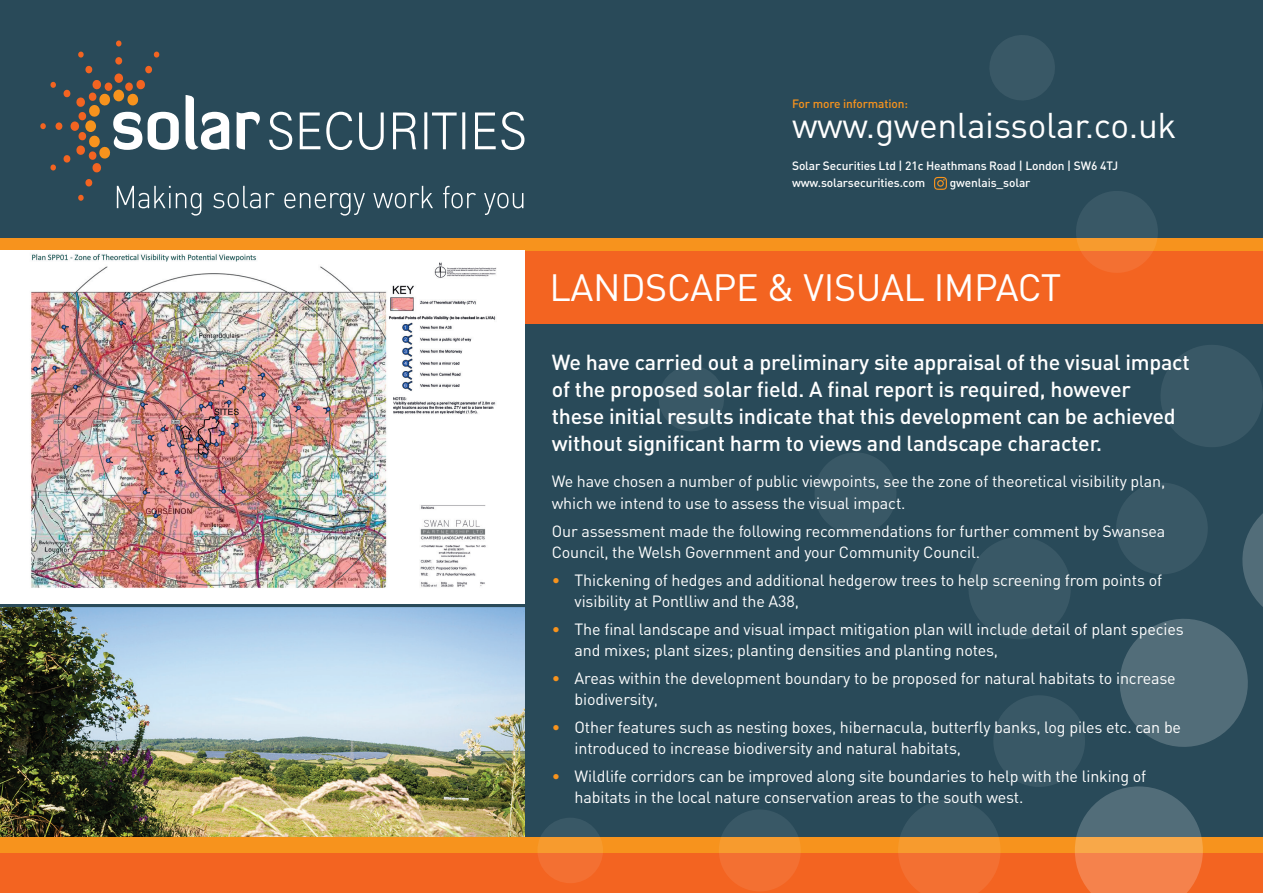
<style>
.page{position:relative;width:1263px;height:893px;background:#294a59}
.page>*{position:absolute;margin:0;border:0;box-sizing:border-box;transform-origin:0 0}
.Main_Header{font:37.65px "DIN";letter-spacing:-.01em;color:#fff}
.Body{font:35.4px "DIN";letter-spacing:-.01em;color:#fff}
.t1{font:500 21.45px/26.8px "DIN";letter-spacing:-.01em;color:#fff}
.Body_smaller{font:16.05px/21.5px "DIN";letter-spacing:-.01em;color:#fff}
.Address{font:500 12px "DIN";letter-spacing:-.01em;color:#fff}
.Body-2{font:500 12px "DIN";letter-spacing:-.01em;color:#f7931d}
.s1{color:#f7931d}
</style>
<div class="page">
<div style="left:0;top:238px;width:1263px;height:86px;background:#f36421"></div>
<div style="left:0;top:238px;width:1263px;height:13px;background:#f7931d"></div>
<div style="left:115px;top:57px;width:7px;height:8px;background:#f36421;border-radius:50%"></div>
<svg style="left:116px;top:41px;width:5px;height:6px"></svg>
<svg style="left:50px;top:81px;width:6px;height:7px"></svg>
<svg style="left:50px;top:164px;width:6px;height:7px"></svg>
<svg style="left:78px;top:51px;width:6px;height:7px"></svg>
<div style="left:56px;top:122px;width:6px;height:8px;background:#f36421;border-radius:50%"></div>
<svg style="left:40px;top:123px;width:6px;height:6px"></svg>
<svg style="left:153px;top:51px;width:7px;height:7px"></svg>
<svg style="left:63px;top:65px;width:461px;height:151px"></svg>
<img style="left:0;top:251px;width:524px;height:348px">
<img style="left:0;top:607px;width:524px;height:230px">
<div style="left:0;top:852px;width:1263px;height:41px;background:#f36421"></div>
<div style="left:0;top:837px;width:1263px;height:15px;background:#f7931d"></div>
<svg style="left:659px;top:366px;width:65px;height:65px"></svg>
<svg style="left:1076px;top:191px;width:82px;height:82px"></svg>
<svg style="left:990px;top:35px;width:65px;height:65px"></svg>
<svg style="left:719px;top:809px;width:82px;height:82px;fill:#f37032"></svg>
<svg style="left:537px;top:818px;width:66px;height:65px"></svg>
<svg style="left:814px;top:345px;width:449px;height:548px"></svg>
<svg style="left:934px;top:177px;width:13px;height:13px"></svg>
<p class="Body-2" style="left:792px;top:96px;width:117px">For more information:</p>
<p class="Body" style="left:792px;top:103px;width:386px">www.gwenlaissolar.co.uk</p>
<p class="Address" style="left:792px;top:158px;width:327px">Solar Securities Ltd | 21c Heathmans Road | London | SW6 4TJ</p>
<p class="Address" style="left:792px;top:175px;width:135px">www.solarsecurities.com</p>
<p class="Address" style="left:950px;top:175px;width:82px">gwenlais_solar</p>
<p class="Main_Header" style="left:549px;top:264px;width:513px">LANDSCAPE &amp; VISUAL IMPACT</p>
<p class="t1" style="left:552px;top:348px;width:639px">We have carried out a preliminary site appraisal of the visual impact of the proposed solar field. A final report is required, however<br>these initial results indicate that this development can be achieved without significant harm to views and landscape character.</p>
<p class="Body_smaller" style="left:552px;top:471px;width:615px">We have chosen a number of public viewpoints, see the zone of theoretical visibility plan, which we intend to use to assess the visual impact.</p>
<p class="Body_smaller" style="left:552px;top:520px;width:615px">Our assessment made the following recommendations for further comment by Swansea<br>Council, the Welsh Government and your Community Council.</p>
<p class="Body_smaller" style="left:575px;top:569px;width:589px;text-indent:-23px"><span class="s1">•</span> Thickening of hedges and additional hedgerow trees to help screening from points of visibility at Pontlliw and the A38,</p>
<p class="Body_smaller" style="left:575px;top:618px;width:610px;text-indent:-23px"><span class="s1">•</span> The final landscape and visual impact mitigation plan will include detail of plant species and mixes; plant sizes; planting densities and planting notes,</p>
<p class="Body_smaller" style="left:575px;top:667px;width:603px;text-indent:-23px"><span class="s1">•</span> Areas within the development boundary to be proposed for natural habitats to increase biodiversity,</p>
<p class="Body_smaller" style="left:575px;top:716px;width:608px;text-indent:-23px"><span class="s1">•</span> Other features such as nesting boxes, hibernacula, butterfly banks, log piles etc. can be introduced to increase biodiversity and natural habitats,</p>
<p class="Body_smaller" style="left:575px;top:765px;width:573px;text-indent:-23px"><span class="s1">•</span> Wildlife corridors can be improved along site boundaries to help with the linking of habitats in the local nature conservation areas to the south west.</p>
</div>
